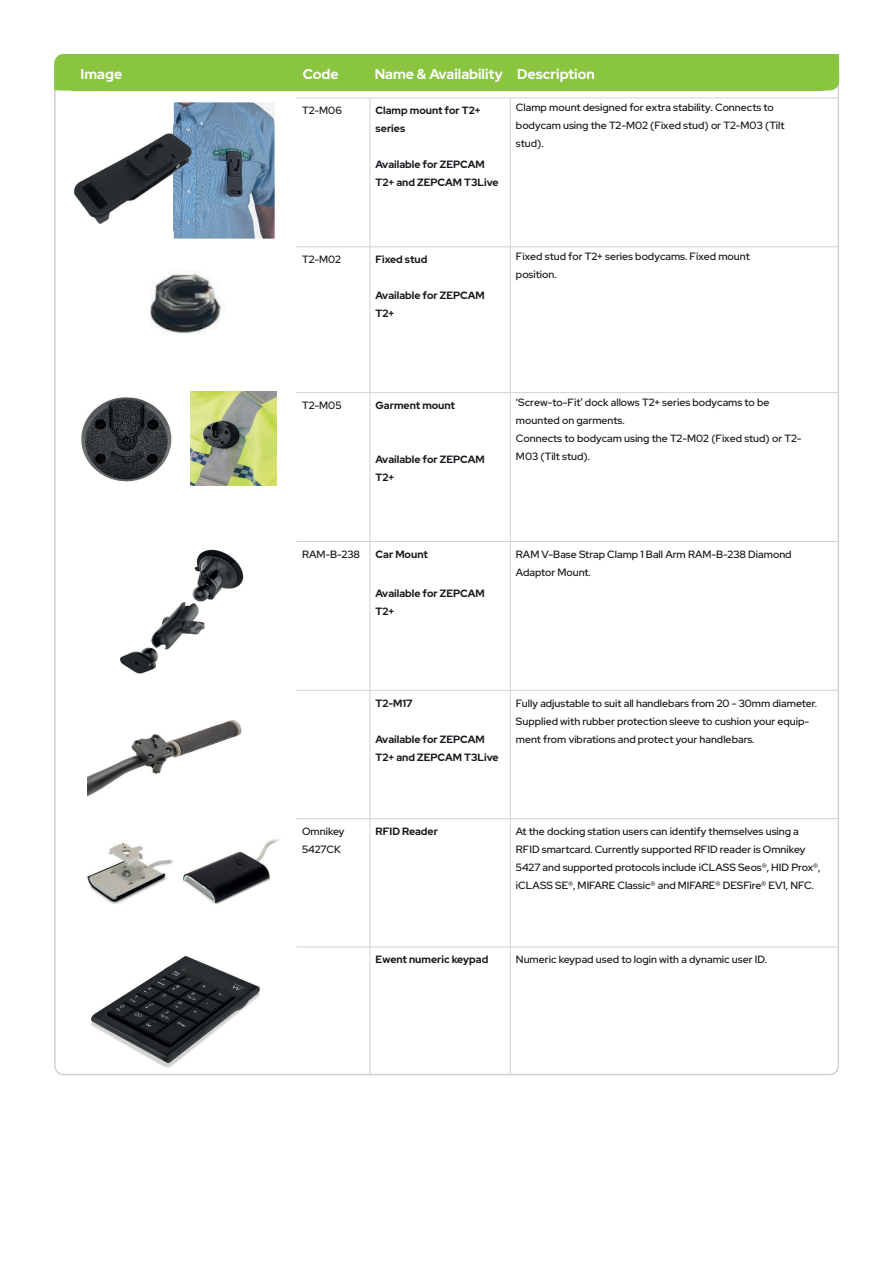
<style>
.page{position:relative;width:893px;height:1263px;background:#fff}
.page>*{position:absolute;margin:0;border:0;box-sizing:border-box;transform-origin:0 0}
.t1{font:700 14.1px "Red Hat Display";color:#fff}
.t2{font:500 10.5px/18px "Red Hat Display";color:#15181c}
.t3{font:700 10.5px/18px "Red Hat Display";color:#15181c}
</style>
<div class="page">
<img style="left:183px;top:839px;width:97px;height:66px">
<svg style="left:54px;top:54px;width:6px;height:36px"></svg>
<div style="left:54px;top:54px;width:34px;height:36px;background:#8ac53f;border-radius:9px"></div>
<svg style="left:833px;top:54px;width:6px;height:36px"></svg>
<div style="left:806px;top:54px;width:33px;height:36px;background:#8ac53f;border-radius:9px"></div>
<div style="left:71px;top:54px;width:751px;height:36px;background:#8ac53f"></div>
<img style="left:150px;top:272px;width:72px;height:63px">
<img style="left:190px;top:392px;width:86px;height:94px">
<img style="left:81px;top:397px;width:91px;height:85px">
<img style="left:120px;top:549px;width:124px;height:125px">
<img style="left:87px;top:842px;width:87px;height:62px">
<hr style="left:296px;top:98px;width:74px;height:1px;background:#d1d2d4">
<hr style="left:370px;top:98px;width:140px;height:1px;background:#d1d2d4">
<hr style="left:370px;top:98px;width:1px;height:149px;background:#d1d2d4">
<hr style="left:510px;top:98px;width:329px;height:1px;background:#d1d2d4">
<hr style="left:510px;top:98px;width:1px;height:149px;background:#d1d2d4">
<hr style="left:296px;top:247px;width:74px;height:1px;background:#d1d2d4">
<hr style="left:370px;top:247px;width:140px;height:1px;background:#d1d2d4">
<hr style="left:370px;top:247px;width:1px;height:145px;background:#d1d2d4">
<hr style="left:510px;top:247px;width:329px;height:1px;background:#d1d2d4">
<hr style="left:510px;top:247px;width:1px;height:145px;background:#d1d2d4">
<hr style="left:296px;top:392px;width:74px;height:1px;background:#d1d2d4">
<hr style="left:370px;top:392px;width:140px;height:1px;background:#d1d2d4">
<hr style="left:370px;top:393px;width:1px;height:148px;background:#d1d2d4">
<hr style="left:510px;top:392px;width:329px;height:1px;background:#d1d2d4">
<hr style="left:510px;top:393px;width:1px;height:148px;background:#d1d2d4">
<hr style="left:296px;top:541px;width:74px;height:1px;background:#d1d2d4">
<hr style="left:370px;top:541px;width:140px;height:1px;background:#d1d2d4">
<hr style="left:370px;top:542px;width:1px;height:148px;background:#d1d2d4">
<hr style="left:510px;top:541px;width:329px;height:1px;background:#d1d2d4">
<hr style="left:510px;top:542px;width:1px;height:148px;background:#d1d2d4">
<hr style="left:296px;top:690px;width:74px;height:1px;background:#d1d2d4">
<hr style="left:370px;top:690px;width:140px;height:1px;background:#d1d2d4">
<hr style="left:370px;top:690px;width:1px;height:128px;background:#d1d2d4">
<hr style="left:510px;top:690px;width:329px;height:1px;background:#d1d2d4">
<hr style="left:510px;top:690px;width:1px;height:128px;background:#d1d2d4">
<hr style="left:296px;top:818px;width:74px;height:1px;background:#d1d2d4">
<hr style="left:370px;top:818px;width:140px;height:1px;background:#d1d2d4">
<hr style="left:370px;top:819px;width:1px;height:128px;background:#d1d2d4">
<hr style="left:510px;top:818px;width:329px;height:1px;background:#d1d2d4">
<hr style="left:510px;top:819px;width:1px;height:128px;background:#d1d2d4">
<hr style="left:296px;top:947px;width:74px;height:1px;background:#d1d2d4">
<hr style="left:370px;top:947px;width:140px;height:1px;background:#d1d2d4">
<hr style="left:370px;top:947px;width:1px;height:128px;background:#d1d2d4">
<hr style="left:510px;top:947px;width:329px;height:1px;background:#d1d2d4">
<hr style="left:510px;top:947px;width:1px;height:128px;background:#d1d2d4">
<img style="left:174px;top:102px;width:101px;height:137px">
<img style="left:74px;top:125px;width:126px;height:106px">
<img style="left:92px;top:956px;width:168px;height:111px">
<img style="left:88px;top:720px;width:154px;height:76px">
<h1 class="t1" style="left:81px;top:65px;width:43px">Image</h1>
<h1 class="t1" style="left:303px;top:65px;width:37px">Code</h1>
<h1 class="t1" style="left:375px;top:65px;width:222px">Name &amp; Availability Description</h1>
<p class="t2" style="left:302px;top:101px;width:41px">T2-M06</p>
<p class="t3" style="left:376px;top:102px;width:106px">Clamp mount for T2+ series</p>
<p class="t3" style="left:376px;top:156px;width:125px">Available for ZEPCAM<br>T2+ and ZEPCAM T3Live</p>
<p class="t2" style="left:516px;top:98px;width:270px">Clamp mount designed for extra stability. Connects to bodycam using the T2-M02 (Fixed stud) or T2-M03 (Tilt stud).</p>
<p class="t2" style="left:302px;top:250px;width:40px">T2-M02</p>
<p class="t3" style="left:376px;top:250px;width:53px">Fixed stud</p>
<p class="t3" style="left:376px;top:286px;width:111px">Available for ZEPCAM<br>T2+</p>
<p class="t2" style="left:516px;top:247px;width:235px">Fixed stud for T2+ series bodycams. Fixed mount position.</p>
<p class="t2" style="left:302px;top:396px;width:41px">T2-M05</p>
<p class="t3" style="left:376px;top:396px;width:81px">Garment mount</p>
<p class="t3" style="left:376px;top:450px;width:111px">Available for ZEPCAM<br>T2+</p>
<p class="t2" style="left:302px;top:545px;width:60px">RAM-B-238</p>
<p class="t3" style="left:376px;top:545px;width:54px">Car Mount</p>
<p class="t3" style="left:376px;top:584px;width:111px">Available for ZEPCAM<br>T2+</p>
<p class="t2" style="left:516px;top:393px;width:287px">‘Screw-to-Fit’ dock allows T2+ series bodycams to be mounted on garments.<br>Connects to bodycam using the T2-M02 (Fixed stud) or T2- M03 (Tilt stud).</p>
<p class="t2" style="left:516px;top:545px;width:277px">RAM V-Base Strap Clamp 1 Ball Arm RAM-B-238 Diamond<br>Adaptor Mount.</p>
<p class="t3" style="left:376px;top:694px;width:38px">T2-M17</p>
<p class="t3" style="left:376px;top:730px;width:125px">Available for ZEPCAM<br>T2+ and ZEPCAM T3Live</p>
<p class="t2" style="left:516px;top:694px;width:303px">Fully adjustable to suit all handlebars from 20 - 30mm diameter.<br>Supplied with rubber protection sleeve to cushion your equip&shy;ment from vibrations and protect your handlebars.</p>
<p class="t2" style="left:302px;top:822px;width:44px">Omnikey<br>5427CK</p>
<p class="t3" style="left:376px;top:822px;width:64px">RFID Reader</p>
<p class="t2" style="left:516px;top:822px;width:306px">At the docking station users can identify themselves using a RFID smartcard. Currently supported RFID reader is Omnikey 5427 and supported protocols include iCLASS Seos®, HID Prox®, iCLASS SE®, MIFARE Classic® and MIFARE® DESFire® EV1, NFC.</p>
<p class="t3" style="left:376px;top:950px;width:114px">Ewent numeric keypad</p>
<p class="t2" style="left:516px;top:950px;width:252px">Numeric keypad used to login with a dynamic user ID.</p>
</div>
